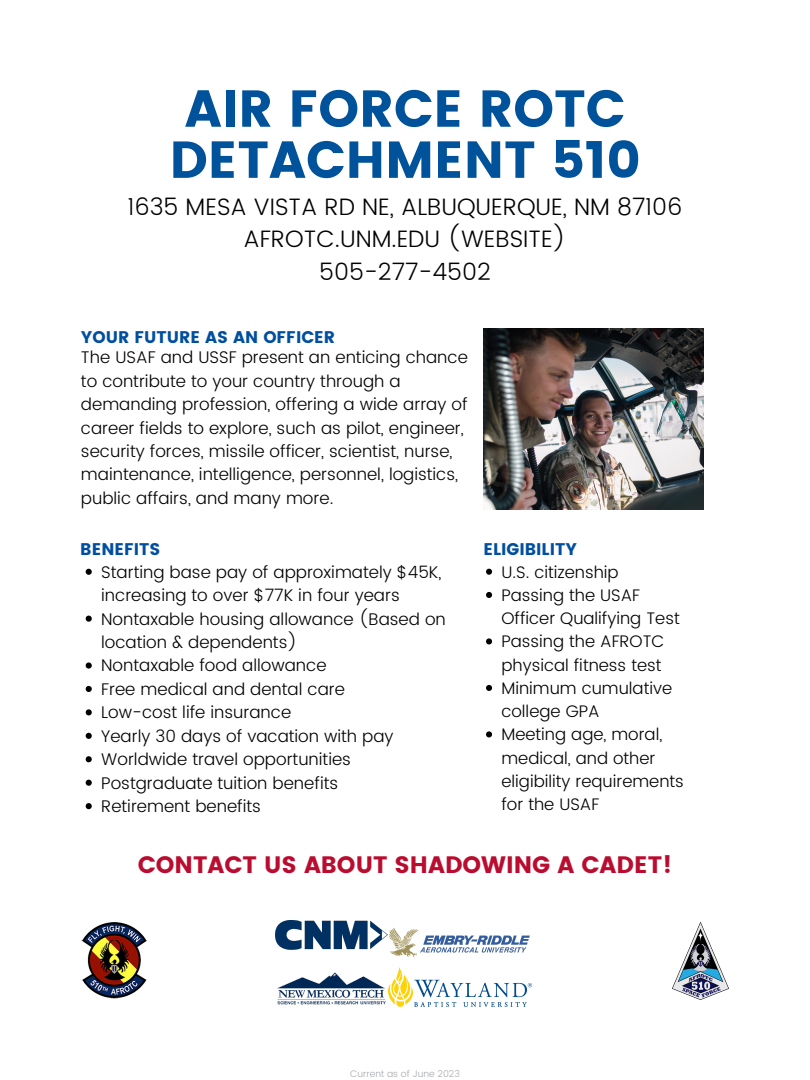
<style>
.page{position:relative;width:810px;height:1080px;background:#fff}
.page>*{position:absolute;margin:0;border:0;box-sizing:border-box;transform-origin:0 0}
.t1{font:51.88px/51.1px "Poppins";color:#00529b}
.t2{font:300 23.75px "Poppins";color:#000}
.t3{font:23.75px "Poppins";color:#ba0c2f}
.t4{font:300 16.88px/23.4px "Poppins";color:#000}
.t5{font:16.88px "Poppins";color:#004f9e}
.t6{font:300 16.75px/23.2px "Poppins";color:#000}
.t7{font:300 9.38px "Poppins";color:#a7a8aa}
</style>
<div class="page">
<img style="left:483px;top:329px;width:220px;height:180px">
<img style="left:275px;top:921px;width:113px;height:29px">
<img style="left:277px;top:972px;width:109px;height:33px">
<img style="left:389px;top:927px;width:141px;height:31px">
<img style="left:388px;top:967px;width:144px;height:40px">
<img style="left:81px;top:922px;width:66px;height:77px">
<svg style="left:86px;top:569px;width:6px;height:6px"></svg>
<svg style="left:86px;top:616px;width:6px;height:6px"></svg>
<svg style="left:86px;top:662px;width:6px;height:7px"></svg>
<svg style="left:86px;top:686px;width:6px;height:6px"></svg>
<svg style="left:86px;top:709px;width:6px;height:6px"></svg>
<svg style="left:86px;top:733px;width:6px;height:6px"></svg>
<svg style="left:86px;top:756px;width:6px;height:6px"></svg>
<svg style="left:86px;top:780px;width:6px;height:6px"></svg>
<svg style="left:86px;top:803px;width:6px;height:6px"></svg>
<svg style="left:486px;top:569px;width:6px;height:6px"></svg>
<svg style="left:486px;top:592px;width:6px;height:6px"></svg>
<svg style="left:486px;top:638px;width:6px;height:6px"></svg>
<svg style="left:486px;top:685px;width:6px;height:6px"></svg>
<svg style="left:486px;top:731px;width:6px;height:6px"></svg>
<img style="left:672px;top:922px;width:57px;height:77px">
<p class="t1" style="left:169px;top:83px;width:473px">AIR FORCE ROTC<br>DETACHMENT 510</p>
<p class="t2" style="left:127px;top:193px;width:557px">1635 MESA VISTA RD NE, ALBUQUERQUE, NM 87106</p>
<p class="t2" style="left:244px;top:225px;width:324px">AFROTC.UNM.EDU (WEBSITE)</p>
<p class="t2" style="left:319px;top:258px;width:173px">505-277-4502</p>
<p class="t5" style="left:81px;top:328px;width:256px">YOUR FUTURE AS AN OFFICER</p>
<p class="t4" style="left:81px;top:346px;width:388px">The USAF and USSF present an enticing chance to contribute to your country through a demanding profession, offering a wide array of career fields to explore, such as pilot, engineer, security forces, missile officer, scientist, nurse, maintenance, intelligence, personnel, logistics, public affairs, and many more.</p>
<p class="t5" style="left:80px;top:539px;width:82px">BENEFITS</p>
<p class="t4" style="left:101px;top:560px;width:342px">Starting base pay of approximately $45K, increasing to over $77K in four years</p>
<p class="t4" style="left:101px;top:607px;width:346px">Nontaxable housing allowance (Based on location &amp; dependents)</p>
<p class="t4" style="left:101px;top:654px;width:227px">Nontaxable food allowance</p>
<p class="t4" style="left:101px;top:677px;width:245px">Free medical and dental care</p>
<p class="t4" style="left:101px;top:701px;width:191px">Low-cost life insurance</p>
<p class="t4" style="left:101px;top:724px;width:294px">Yearly 30 days of vacation with pay</p>
<p class="t4" style="left:101px;top:748px;width:251px">Worldwide travel opportunities</p>
<p class="t4" style="left:101px;top:771px;width:238px">Postgraduate tuition benefits</p>
<p class="t4" style="left:101px;top:794px;width:161px">Retirement benefits</p>
<p class="t5" style="left:483px;top:539px;width:95px">ELIGIBILITY</p>
<p class="t6" style="left:501px;top:560px;width:119px">U.S. citizenship</p>
<p class="t6" style="left:501px;top:583px;width:180px">Passing the USAF<br>Officer Qualifying Test</p>
<p class="t6" style="left:501px;top:630px;width:165px">Passing the AFROTC physical fitness test</p>
<p class="t6" style="left:501px;top:676px;width:172px">Minimum cumulative college GPA</p>
<p class="t6" style="left:501px;top:723px;width:184px">Meeting age, moral, medical, and other eligibility requirements for the USAF</p>
<p class="t3" style="left:138px;top:851px;width:536px">CONTACT US ABOUT SHADOWING A CADET!</p>
<p class="t7" style="left:350px;top:1068px;width:111px">Current as of June 2023</p>
</div>
